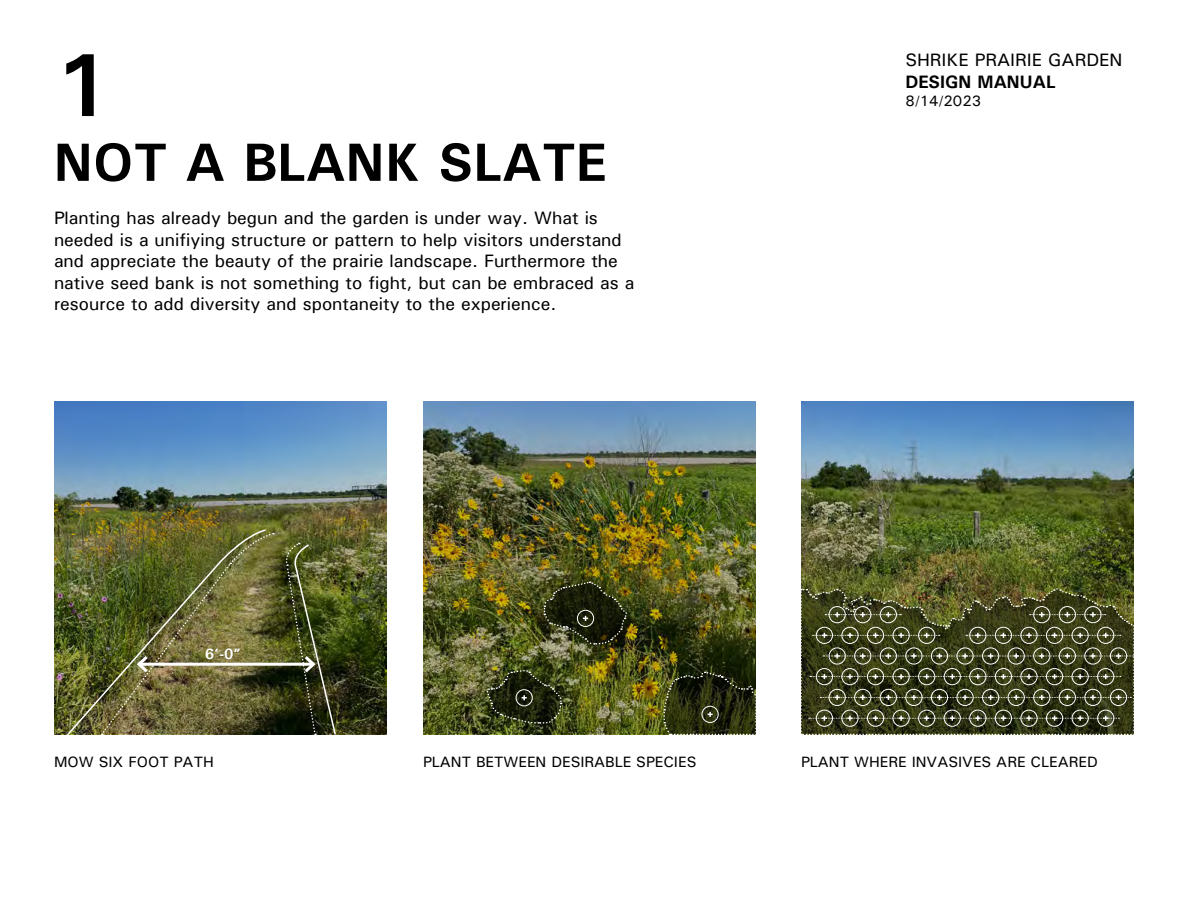
<style>
.page{position:relative;width:1188px;height:918px;background:#fff}
.page>*{position:absolute;margin:0;border:0;box-sizing:border-box;transform-origin:0 0}
.t1{font:700 90px "Univers";color:#000}
.t2{font:700 54px "Univers";color:#000}
.t3{font:500 18px/21.6px "Univers";color:#000}
.t4{font:700 18px "Univers";color:#000}
.t5{font:500 15px "Univers";color:#000}
.t6{font:700 15px "Univers";color:#fff}
</style>
<div class="page">
<img style="left:423px;top:401px;width:333px;height:333px">
<img style="left:54px;top:401px;width:333px;height:333px">
<img style="left:801px;top:401px;width:333px;height:186px">
<hr style="left:139px;top:663px;width:174px;height:3px;background:#fff">
<img style="left:65px;top:528px;width:209px;height:207px">
<img style="left:285px;top:542px;width:52px;height:193px">
<img style="left:543px;top:581px;width:86px;height:64px">
<svg style="left:482px;top:669px;width:80px;height:55px;background:#33391c"></svg>
<svg style="left:663px;top:670px;width:93px;height:65px;background:#2d3215"></svg>
<svg style="left:801px;top:587px;width:333px;height:148px;background:#4c502e"></svg>
<h1 class="t1" style="left:54px;top:28px;width:58px">1</h1>
<h2 class="t2" style="left:54px;top:128px;width:554px">NOT A BLANK SLATE</h2>
<p class="t3" style="left:54px;top:207px;width:582px">Planting has already begun and the garden is under way. What is needed is a unifiying structure or pattern to help visitors understand and appreciate the beauty of the prairie landscape. Furthermore the native seed bank is not something to fight, but can be embraced as a resource to add diversity and spontaneity to the experience.</p>
<p class="t6" style="left:205px;top:645px;width:38px">6’-0”</p>
<p class="t3" style="left:905px;top:49px;width:219px">SHRIKE PRAIRIE GARDEN</p>
<p class="t4" style="left:905px;top:70px;width:152px">DESIGN MANUAL</p>
<p class="t5" style="left:905px;top:91px;width:77px">8/14/2023</p>
<p class="t5" style="left:54px;top:752px;width:161px">MOW SIX FOOT PATH</p>
<p class="t5" style="left:423px;top:752px;width:275px">PLANT BETWEEN DESIRABLE SPECIES</p>
<p class="t5" style="left:801px;top:752px;width:298px">PLANT WHERE INVASIVES ARE CLEARED</p>
</div>
